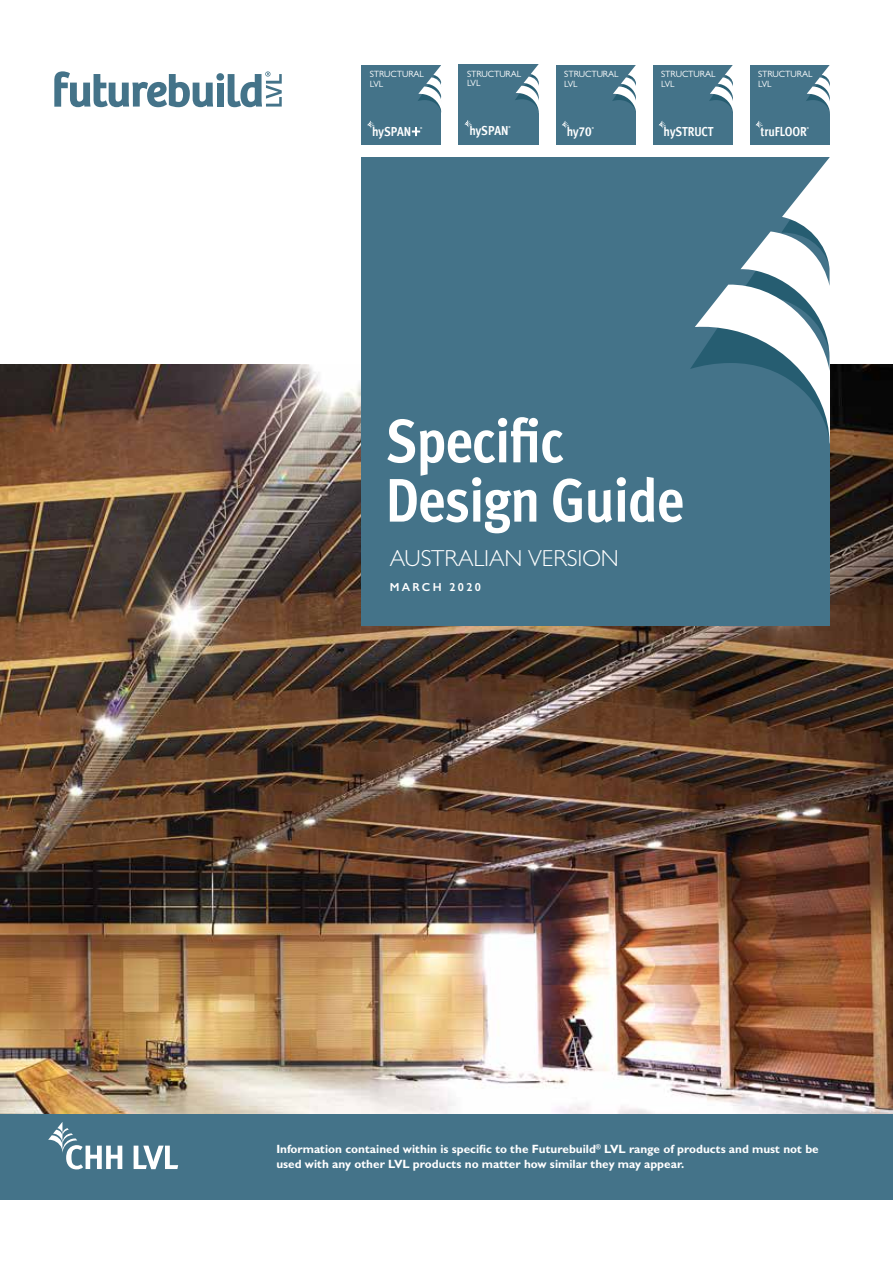
<style>
.page{position:relative;width:893px;height:1263px;background:#fff}
.page>*{position:absolute;margin:0;border:0;box-sizing:border-box;transform-origin:0 0}
.t1{font:61.5px/59.2px "Meta Cond Bold LF";letter-spacing:-.02em;color:#fff}
.t2{font:300 23.25px "Gill Sans MT Pro";letter-spacing:-.005em;color:#fff}
.t3{font:13.05px "Meta Cond Bold LF";letter-spacing:-.005em;color:#fff}
.t4{font:700 12px/15px "Gill Sans MT Pro";color:#fff}
.t5{font:600 11.7px "Gill Sans";letter-spacing:.2em;color:#fff}
.t6{font:9.15px/9.8px "Gill Sans MT Pro";letter-spacing:-.01em;color:#fff}
.t7{font:2.85px "Meta Cond Bold LF";color:#fff}
</style>
<div class="page">
<img style="left:0;top:365px;width:893px;height:749px">
<div style="left:0;top:1114px;width:893px;height:85px;background:#447389"></div>
<div style="left:217px;top:83px;width:7px;height:24px;background:#447389"></div>
<div style="left:216px;top:73px;width:8px;height:8px;background:#447389;border-radius:50%"></div>
<svg style="left:54px;top:71px;width:159px;height:36px"></svg>
<svg style="left:228px;top:71px;width:54px;height:36px"></svg>
<svg style="left:48px;top:1122px;width:74px;height:47px"></svg>
<svg style="left:134px;top:1145px;width:44px;height:24px"></svg>
<div style="left:361px;top:157px;width:468px;height:469px;background:#447389"></div>
<svg style="left:690px;top:158px;width:139px;height:278px"></svg>
<div style="left:458px;top:64px;width:81px;height:81px;background:#447389"></div>
<svg style="left:515px;top:64px;width:24px;height:49px"></svg>
<svg style="left:464px;top:120px;width:8px;height:8px"></svg>
<div style="left:653px;top:65px;width:80px;height:80px;background:#447389"></div>
<svg style="left:709px;top:65px;width:24px;height:47px"></svg>
<svg style="left:659px;top:121px;width:7px;height:7px"></svg>
<div style="left:361px;top:65px;width:80px;height:80px;background:#447389"></div>
<svg style="left:418px;top:65px;width:23px;height:44px"></svg>
<svg style="left:367px;top:121px;width:8px;height:7px"></svg>
<svg style="left:412px;top:127px;width:8px;height:9px"></svg>
<div style="left:556px;top:65px;width:80px;height:80px;background:#447389"></div>
<svg style="left:612px;top:65px;width:24px;height:46px"></svg>
<svg style="left:562px;top:121px;width:7px;height:7px"></svg>
<div style="left:750px;top:65px;width:79px;height:80px;background:#447389"></div>
<svg style="left:806px;top:66px;width:23px;height:43px"></svg>
<svg style="left:755px;top:121px;width:8px;height:7px"></svg>
<p class="t6" style="left:467px;top:69px;width:56px">STRUCTURAL<br>LVL</p>
<p class="t7" style="left:508px;top:125px;width:4px">®</p>
<p class="t3" style="left:664px;top:124px;width:51px">hySTRUCT</p>
<p class="t6" style="left:370px;top:69px;width:56px">STRUCTURAL<br>LVL</p>
<p class="t7" style="left:420px;top:126px;width:4px">®</p>
<p class="t3" style="left:567px;top:124px;width:26px">hy70</p>
<p class="t6" style="left:564px;top:69px;width:56px">STRUCTURAL<br>LVL</p>
<p class="t7" style="left:592px;top:126px;width:4px">®</p>
<p class="t3" style="left:760px;top:124px;width:48px">truFLOOR</p>
<p class="t7" style="left:807px;top:126px;width:4px">®</p>
<p class="t6" style="left:661px;top:69px;width:56px">STRUCTURAL<br>LVL</p>
<p class="t6" style="left:758px;top:69px;width:56px">STRUCTURAL<br>LVL</p>
<p class="t3" style="left:469px;top:123px;width:40px">hySPAN</p>
<p class="t3" style="left:372px;top:124px;width:40px">hySPAN</p>
<h1 class="t1" style="left:386px;top:411px;width:300px">Specific<br>Design Guide</h1>
<h2 class="t2" style="left:390px;top:545px;width:231px">AUSTRALIAN VERSION</h2>
<p class="t5" style="left:390px;top:580px;width:93px">MARCH 2020</p>
<p class="t4" style="left:276px;top:1141px;width:544px">Information contained within is specific to the Futurebuild<sup>®</sup> LVL range of products and must not be used with any other LVL products no matter how similar they may appear.</p>
</div>
